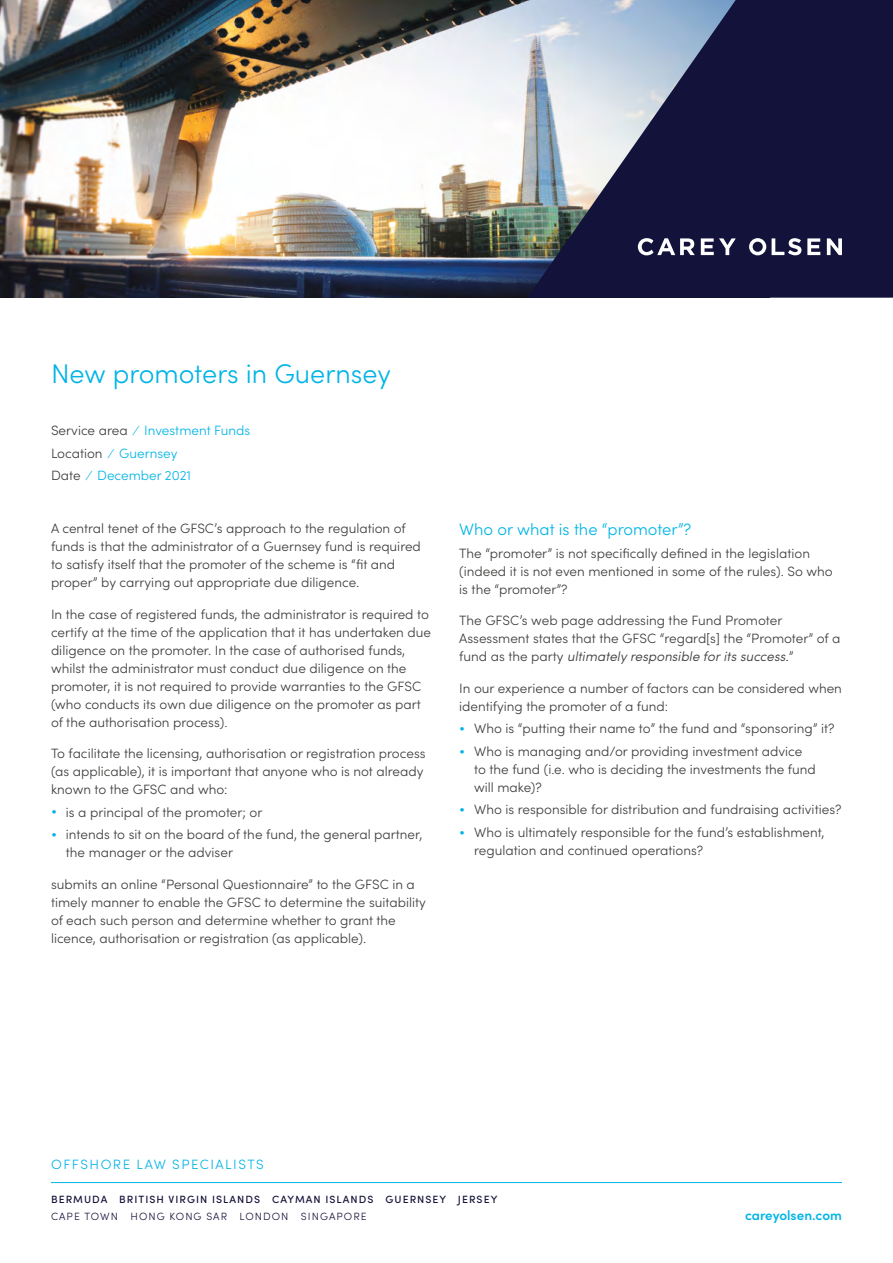
<style>
.page{position:relative;width:893px;height:1263px;background:#fff}
.page>*{position:absolute;margin:0;border:0;box-sizing:border-box;transform-origin:0 0}
.t1{font:300 27px "Sofia Pro";color:#00b4e5}
.t2{font:300 16.5px "Sofia Pro";color:#00b4e5}
.t3{font:300 13.5px/18px "Sofia Pro";color:#3c3c3b}
.t4{font:300 13.5px/22.5px "Sofia Pro";color:#00b4e5}
.t5{font:300 13.5px "Sofia Pro";letter-spacing:.11em;color:#00b4e5}
.t6{font:600 13.5px "Sofia Pro";color:#00b4e5}
.t7{font:500 10.5px "Sofia Pro";letter-spacing:.1em;color:#13123a}
.t8{font:300 10.5px "Sofia Pro";letter-spacing:.1em;color:#13123a}
.s1{color:#3c3c3b}
.s2{color:#00b4e5}
.s3{font-style:italic}
</style>
<div class="page">
<img style="left:0;top:0;width:527px;height:298px">
<hr style="left:51px;top:1182px;width:791px;height:1px;background:#00b4e5">
<svg style="left:527px;top:0;width:366px;height:298px;background:#434666"></svg>
<svg style="left:701px;top:238px;width:35px;height:17px"></svg>
<svg style="left:772px;top:238px;width:29px;height:17px"></svg>
<svg style="left:807px;top:238px;width:13px;height:17px"></svg>
<svg style="left:827px;top:238px;width:15px;height:17px"></svg>
<svg style="left:749px;top:238px;width:17px;height:17px"></svg>
<svg style="left:638px;top:238px;width:57px;height:17px"></svg>
<h1 class="t1" style="left:51px;top:354px;width:341px">New promoters in Guernsey</h1>
<p class="t4" style="left:51px;top:419px;width:201px"><span class="s1">Service area</span> ⁄ Investment Funds<br><span class="s1">Location</span> ⁄ Guernsey<br><span class="s1">Date</span> ⁄ December 2021</p>
<p class="t3" style="left:51px;top:519px;width:371px">A central tenet of the GFSC’s approach to the regulation of funds is that the administrator of a Guernsey fund is required to satisfy itself that the promoter of the scheme is “fit and proper” by carrying out appropriate due diligence.</p>
<p class="t3" style="left:51px;top:604px;width:382px">In the case of registered funds, the administrator is required to certify at the time of the application that it has undertaken due diligence on the promoter. In the case of authorised funds, whilst the administrator must conduct due diligence on the promoter, it is not required to provide warranties to the GFSC (who conducts its own due diligence on the promoter as part of the authorisation process).</p>
<p class="t3" style="left:51px;top:744px;width:376px">To facilitate the licensing, authorisation or registration process (as applicable), it is important that anyone who is not already known to the GFSC and who:</p>
<p class="t3" style="left:51px;top:802px;width:213px"><span class="s2">•</span> is a principal of the promoter; or</p>
<p class="t3" style="left:66px;top:825px;width:358px;text-indent:-15px"><span class="s2">•</span> intends to sit on the board of the fund, the general partner, the manager or the adviser</p>
<p class="t3" style="left:51px;top:874px;width:376px">submits an online “Personal Questionnaire” to the GFSC in a timely manner to enable the GFSC to determine the suitability of each such person and determine whether to grant the licence, authorisation or registration (as applicable).</p>
<p class="t2" style="left:459px;top:518px;width:234px">Who or what is the “promoter”?</p>
<p class="t3" style="left:459px;top:543px;width:375px">The “promoter” is not specifically defined in the legislation (indeed it is not even mentioned in some of the rules). So who is the “promoter”?</p>
<p class="t3" style="left:459px;top:611px;width:383px">The GFSC’s web page addressing the Fund Promoter<br>Assessment states that the GFSC “regard[s] the “Promoter” of a fund as the party <span class="s3">ultimately responsible for its success.</span>”</p>
<p class="t3" style="left:459px;top:678px;width:384px">In our experience a number of factors can be considered when identifying the promoter of a fund:</p>
<p class="t3" style="left:459px;top:719px;width:377px"><span class="s2">•</span> Who is “putting their name to” the fund and “sponsoring” it?</p>
<p class="t3" style="left:474px;top:741px;width:343px;text-indent:-15px"><span class="s2">•</span> Who is managing and/or providing investment advice to the fund (i.e. who is deciding the investments the fund will make)?</p>
<p class="t3" style="left:459px;top:800px;width:384px"><span class="s2">•</span> Who is responsible for distribution and fundraising activities?</p>
<p class="t3" style="left:474px;top:822px;width:352px;text-indent:-15px"><span class="s2">•</span> Who is ultimately responsible for the fund’s establishment, regulation and continued operations?</p>
<p class="t5" style="left:51px;top:1155px;width:214px">OFFSHORE LAW SPECIALISTS</p>
<p class="t7" style="left:51px;top:1191px;width:448px">BERMUDA BRITISH VIRGIN ISLANDS CAYMAN ISLANDS GUERNSEY JERSEY</p>
<p class="t8" style="left:51px;top:1209px;width:317px">CAPE TOWN HONG KONG SAR LONDON SINGAPORE</p>
<p class="t6" style="left:745px;top:1205px;width:98px">careyolsen.com</p>
</div>
